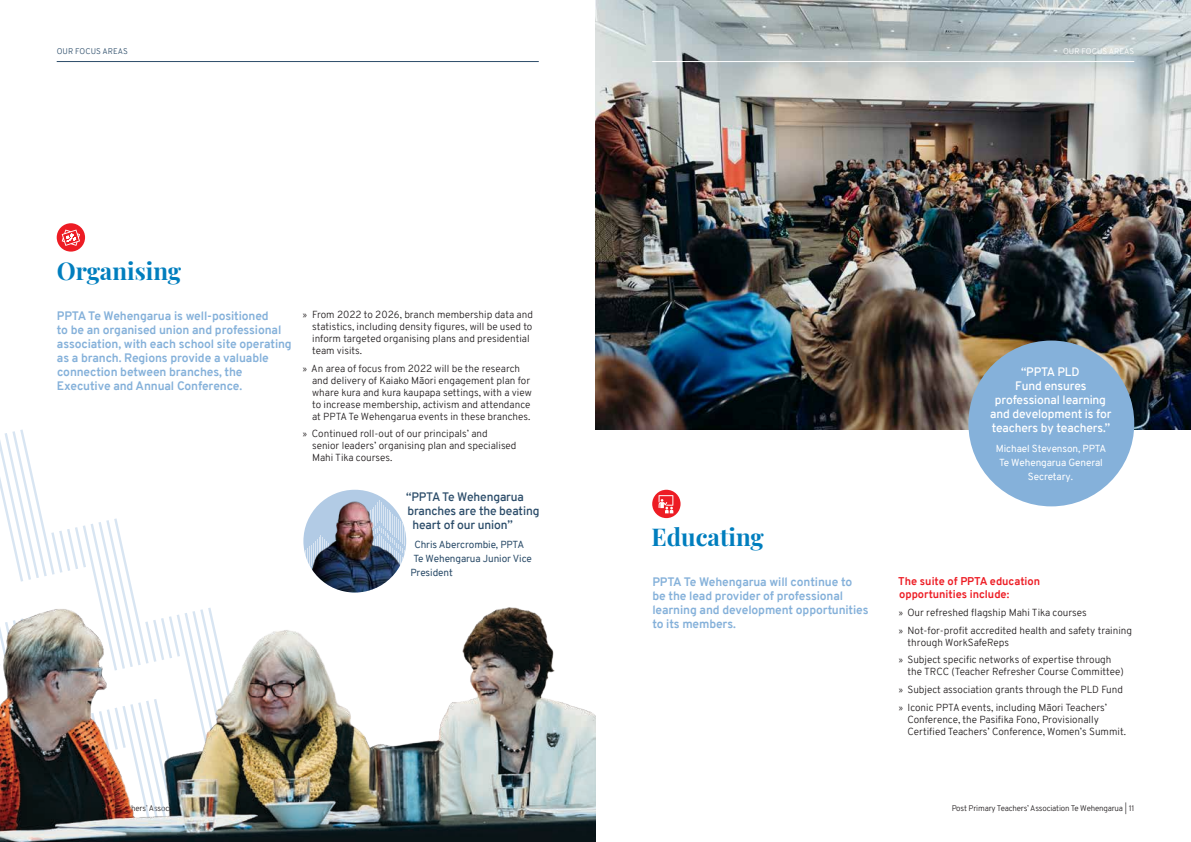
<style>
.page{position:relative;width:1191px;height:842px;background:#fff}
.page>*{position:absolute;margin:0;border:0;box-sizing:border-box;transform-origin:0 0}
.t1{font:700 24px "Playfair Display";color:#007ebe}
.t2{font:700 12px/14px "Overpass";letter-spacing:-.01em;color:#85b1da}
.t3{font:600 12px/14px "Overpass";letter-spacing:-.01em;color:#fff;text-align:center}
.t4{font:600 12px "Overpass";letter-spacing:-.01em;color:#2b4c69}
.t5{font:700 11px/13px "Overpass";color:#ed1c24}
.t6{font:300 10px/12px "Overpass";color:#231f20}
.t7{font:10px "Overpass";letter-spacing:-.01em;color:#2b4c69}
.t8{font:10px/14px "Overpass";letter-spacing:-.01em;color:#fff;text-align:center}
.t9{font:300 8px "Overpass";letter-spacing:-.02em;color:#231f20}
.t10{font:300 8px "Overpass";letter-spacing:.01em;color:#2b4c69}
.t11{font:300 8px "Overpass";letter-spacing:.01em;color:#fff}
.s1{font-family:"Myriad Pro";font-weight:400}
</style>
<div class="page">
<hr style="left:57px;top:61px;width:482px;height:1px;background:#2b4c69">
<div style="left:57px;top:223px;width:28px;height:29px;background:#ed1c24;border-radius:50%"></div>
<svg style="left:62px;top:229px;width:18px;height:17px"></svg>
<div style="left:652px;top:490px;width:28px;height:28px;background:#ed1c24;border-radius:50%"></div>
<svg style="left:658px;top:495px;width:15px;height:18px"></svg>
<img style="left:595px;top:0;width:596px;height:429px">
<hr style="left:652px;top:61px;width:482px;height:1px;background:#fff">
<div style="left:968px;top:341px;width:166px;height:165px;background:#85b1da;border-radius:50%"></div>
<img style="left:430px;top:607px;width:165px;height:235px">
<img style="left:0;top:429px;width:430px;height:413px">
<img style="left:303px;top:490px;width:103px;height:102px;border-radius:51px">
<p class="t10" style="left:57px;top:45px;width:73px">OUR FOCUS AREAS</p>
<h1 class="t1" style="left:57px;top:252px;width:126px">Organising</h1>
<p class="t2" style="left:57px;top:309px;width:236px">PPTA Te Wehengarua is well-positioned<br>to be an organised union and professional association, with each school site operating as a branch. Regions provide a valuable connection between branches, the Executive and Annual Conference.</p>
<p class="t6" style="left:312px;top:308px;width:222px;text-indent:-9px"><span class="s1">»</span> From 2022 to 2026, branch membership data and statistics, including density figures, will be used to inform targeted organising plans and presidential team visits.</p>
<p class="t6" style="left:312px;top:362px;width:221px;text-indent:-9px"><span class="s1">»</span> An area of focus from 2022 will be the research and delivery of Kaiako Māori engagement plan for whare kura and kura kaupapa settings, with a view to increase membership, activism and attendance at PPTA Te Wehengarua events in these branches.</p>
<p class="t6" style="left:312px;top:428px;width:206px;text-indent:-9px"><span class="s1">»</span> Continued roll-out of our principals’ and senior leaders’ organising plan and specialised<br>Mahi Tika courses.</p>
<p class="t4" style="left:406px;top:488px;width:119px">“PPTA Te Wehengarua</p>
<p class="t4" style="left:407px;top:502px;width:134px">branches are the beating</p>
<p class="t4" style="left:412px;top:516px;width:102px">heart of our union”</p>
<p class="t7" style="left:414px;top:538px;width:111px">Chris Abercrombie, PPTA</p>
<p class="t7" style="left:413px;top:552px;width:120px">Te Wehengarua Junior Vice</p>
<p class="t7" style="left:410px;top:566px;width:44px">President</p>
<p class="t11" style="left:1063px;top:45px;width:73px">OUR FOCUS AREAS</p>
<p class="t3" style="left:990px;top:365px;width:123px">“PPTA PLD<br>Fund ensures professional learning and development is for teachers by teachers.”</p>
<p class="t8" style="left:996px;top:441px;width:112px">Michael Stevenson, PPTA<br>Te Wehengarua General<br>Secretary.</p>
<h1 class="t1" style="left:651px;top:519px;width:114px">Educating</h1>
<p class="t2" style="left:652px;top:575px;width:218px">PPTA Te Wehengarua will continue to be the lead provider of professional learning and development opportunities to its members.</p>
<p class="t5" style="left:898px;top:575px;width:143px">The suite of PPTA education opportunities include:</p>
<p class="t6" style="left:899px;top:604px;width:235px;line-height:17.7px"><span class="s1">»</span> Our refreshed flagship Mahi Tika courses<br><span class="s1">»</span> Not-for-profit accredited health and safety training</p>
<p class="t6" style="left:899px;top:633px;width:214px;line-height:17.7px;text-indent:9px">through WorkSafeReps<br><span class="s1">»</span> Subject specific networks of expertise through</p>
<p class="t6" style="left:899px;top:663px;width:226px;line-height:17.7px;text-align:justify;text-indent:9px">the TRCC (Teacher Refresher Course Committee) <span class="s1">»</span> Subject association grants through the PLD Fund <span class="s1">»</span> Iconic PPTA events, including Māori Teachers’</p>
<p class="t6" style="left:907px;top:713px;width:220px">Conference, the Pasifika Fono, Provisionally<br>Certified Teachers’ Conference, Women’s Summit.</p>
<p class="t9" style="left:951px;top:803px;width:184px">Post Primary Teachers’ Association Te Wehengarua | 11</p>
</div>
